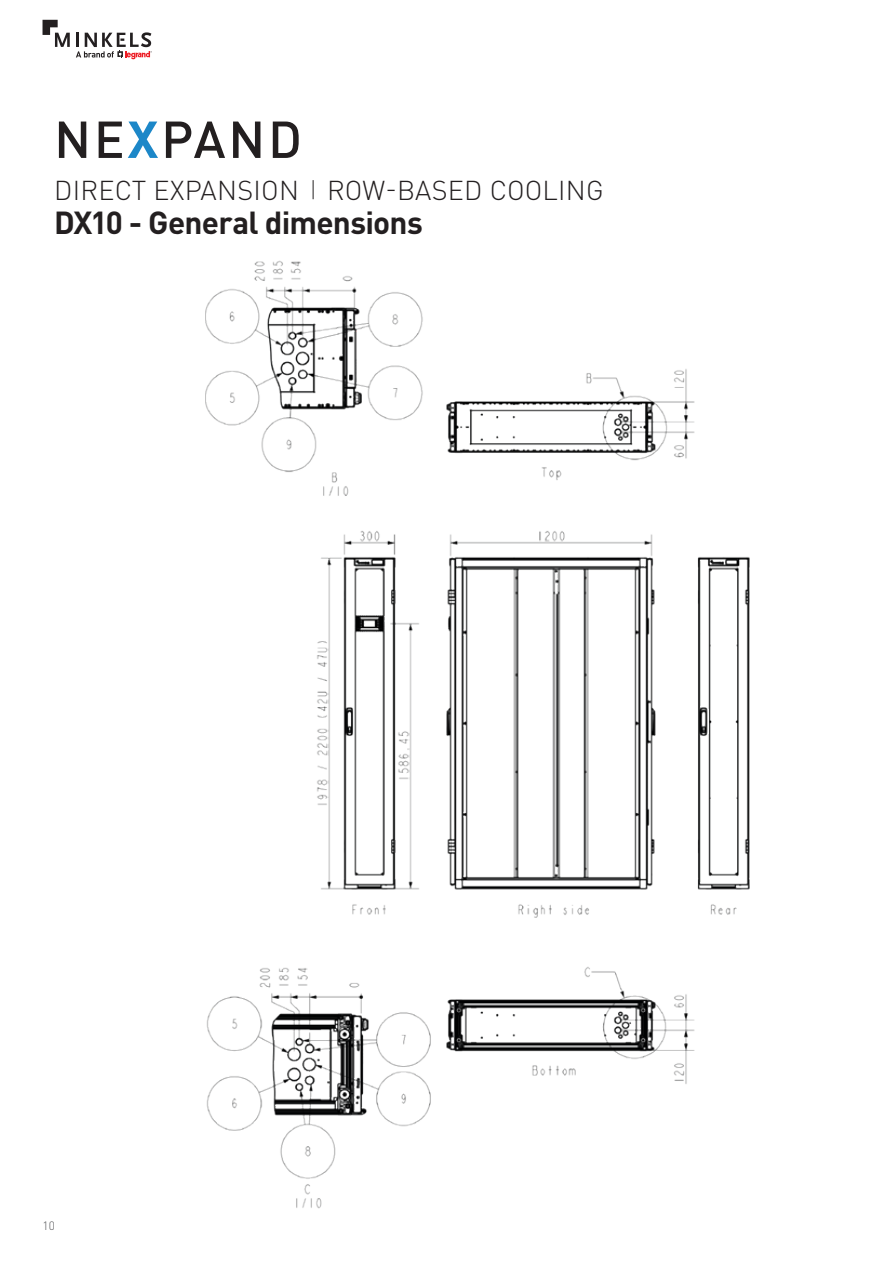
<style>
.page{position:relative;width:893px;height:1263px;background:#fff}
.page>*{position:absolute;margin:0;border:0;box-sizing:border-box;transform-origin:0 0}
.t1{font:500 51.15px "DIN Pro";letter-spacing:.055em;color:#231f20}
.t2{font:700 31.5px "DIN Pro";letter-spacing:-.025em;color:#231f20}
.t3{font:300 27px "DIN Pro";letter-spacing:.01em;color:#231f20}
.t4{font:300 12px "DIN Pro";color:#58595b}
.s1{font-weight:700;color:#1c87c8}
</style>
<div class="page">
<svg style="left:43px;top:20px;width:27px;height:27px"></svg>
<svg style="left:76px;top:32px;width:76px;height:27px"></svg>
<svg style="left:313px;top:180px;width:1px;height:19px"></svg>
<img style="left:206px;top:260px;width:544px;height:949px">
<h1 class="t1" style="left:54px;top:98px;width:249px">NE<span class="s1">X</span>PAND</h1>
<p class="t3" style="left:54px;top:169px;width:551px">DIRECT EXPANSION ROW-BASED COOLING</p>
<p class="t2" style="left:54px;top:196px;width:370px">DX10 - General dimensions</p>
<p class="t4" style="left:43px;top:1216px;width:14px">10</p>
</div>
